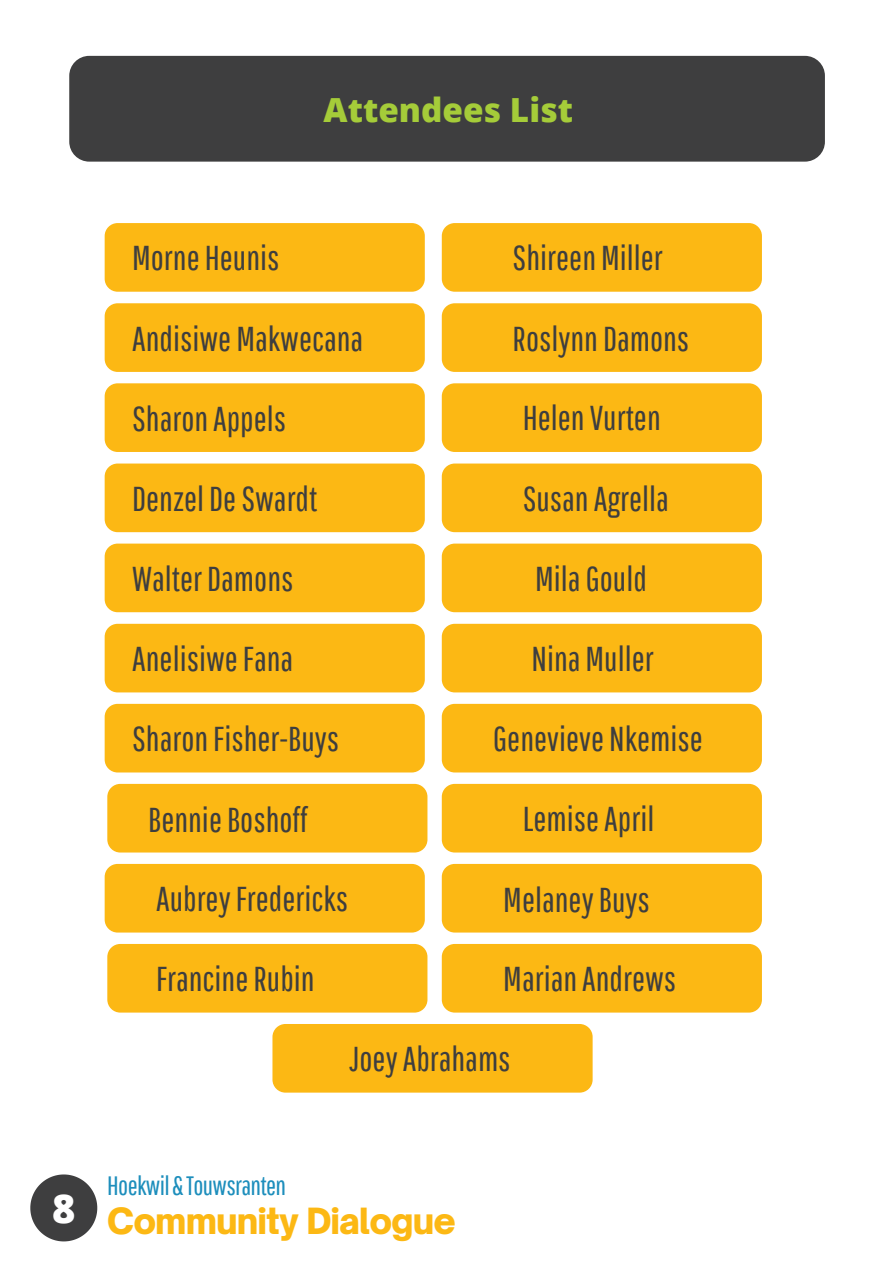
<style>
.page{position:relative;width:893px;height:1263px;background:#fff}
.page>*{position:absolute;margin:0;border:0;box-sizing:border-box;transform-origin:0 0}
.t1{font:34.58px "Pathway Gothic One";color:#3e3e3f}
.t2{font:900 34.58px "Open Sauce One";letter-spacing:-.025em;color:#fcb814}
.t3{font:800 33.22px "Open Sans";color:#a5cc39}
.t4{font:26.62px "Pathway Gothic One";letter-spacing:-.025em;color:#1d8ebc}
</style>
<div class="page">
<div style="left:69px;top:56px;width:756px;height:106px;background:#3e3e3f;border-radius:20px"></div>
<div style="left:105px;top:223px;width:320px;height:69px;background:#fcb814;border-radius:13px"></div>
<div style="left:442px;top:223px;width:320px;height:69px;background:#fcb814;border-radius:13px"></div>
<div style="left:105px;top:303px;width:320px;height:69px;background:#fcb814;border-radius:13px"></div>
<div style="left:442px;top:303px;width:320px;height:69px;background:#fcb814;border-radius:13px"></div>
<div style="left:105px;top:383px;width:320px;height:69px;background:#fcb814;border-radius:13px"></div>
<div style="left:442px;top:383px;width:320px;height:69px;background:#fcb814;border-radius:13px"></div>
<div style="left:105px;top:463px;width:320px;height:69px;background:#fcb814;border-radius:13px"></div>
<div style="left:442px;top:463px;width:320px;height:69px;background:#fcb814;border-radius:13px"></div>
<div style="left:105px;top:544px;width:320px;height:68px;background:#fcb814;border-radius:13px"></div>
<div style="left:442px;top:544px;width:320px;height:68px;background:#fcb814;border-radius:13px"></div>
<div style="left:105px;top:624px;width:320px;height:68px;background:#fcb814;border-radius:13px"></div>
<div style="left:442px;top:624px;width:320px;height:68px;background:#fcb814;border-radius:13px"></div>
<div style="left:105px;top:704px;width:320px;height:68px;background:#fcb814;border-radius:13px"></div>
<div style="left:442px;top:704px;width:320px;height:68px;background:#fcb814;border-radius:13px"></div>
<svg style="left:30px;top:1174px;width:67px;height:67px"></svg>
<div style="left:107px;top:784px;width:320px;height:68px;background:#fcb814;border-radius:13px"></div>
<div style="left:442px;top:784px;width:320px;height:68px;background:#fcb814;border-radius:13px"></div>
<div style="left:105px;top:864px;width:320px;height:68px;background:#fcb814;border-radius:13px"></div>
<div style="left:442px;top:864px;width:320px;height:68px;background:#fcb814;border-radius:13px"></div>
<div style="left:107px;top:944px;width:320px;height:68px;background:#fcb814;border-radius:13px"></div>
<div style="left:442px;top:944px;width:320px;height:68px;background:#fcb814;border-radius:13px"></div>
<div style="left:272px;top:1024px;width:320px;height:68px;background:#fcb814;border-radius:13px"></div>
<p class="t3" style="left:324px;top:86px;width:251px">Attendees List</p>
<p class="t1" style="left:132px;top:237px;width:149px">Morne Heunis</p>
<p class="t1" style="left:512px;top:237px;width:152px">Shireen Miller</p>
<p class="t1" style="left:132px;top:318px;width:233px">Andisiwe Makwecana</p>
<p class="t1" style="left:512px;top:318px;width:178px">Roslynn Damons</p>
<p class="t1" style="left:132px;top:398px;width:155px">SharonAppels</p>
<p class="t1" style="left:522px;top:397px;width:140px">HelenVurten</p>
<p class="t1" style="left:132px;top:478px;width:187px">Denzel DeSwardt</p>
<p class="t1" style="left:522px;top:477px;width:148px">SusanAgrella</p>
<p class="t1" style="left:132px;top:558px;width:163px">Walter Damons</p>
<p class="t1" style="left:535px;top:558px;width:113px">Mila Gould</p>
<p class="t1" style="left:132px;top:638px;width:163px">AnelisiweFana</p>
<p class="t1" style="left:531px;top:638px;width:124px">Nina Muller</p>
<p class="t1" style="left:132px;top:718px;width:209px">SharonFisher-Buys</p>
<p class="t1" style="left:493px;top:718px;width:211px">Genevieve Nkemise</p>
<p class="t1" style="left:148px;top:799px;width:161px">BennieBoshoff</p>
<p class="t1" style="left:522px;top:798px;width:133px">LemiseApril</p>
<p class="t1" style="left:156px;top:878px;width:194px">AubreyFredericks</p>
<p class="t1" style="left:503px;top:879px;width:148px">MelaneyBuys</p>
<p class="t1" style="left:156px;top:958px;width:160px">FrancineRubin</p>
<p class="t1" style="left:503px;top:958px;width:174px">MarianAndrews</p>
<p class="t1" style="left:349px;top:1038px;width:163px">JoeyAbrahams</p>
<p class="t4" style="left:107px;top:1169px;width:180px">Hoekwil&amp;Touwsranten</p>
<p class="t2" style="left:52px;top:1199px;width:405px"><sup>8</sup> Community Dialogue</p>
</div>
